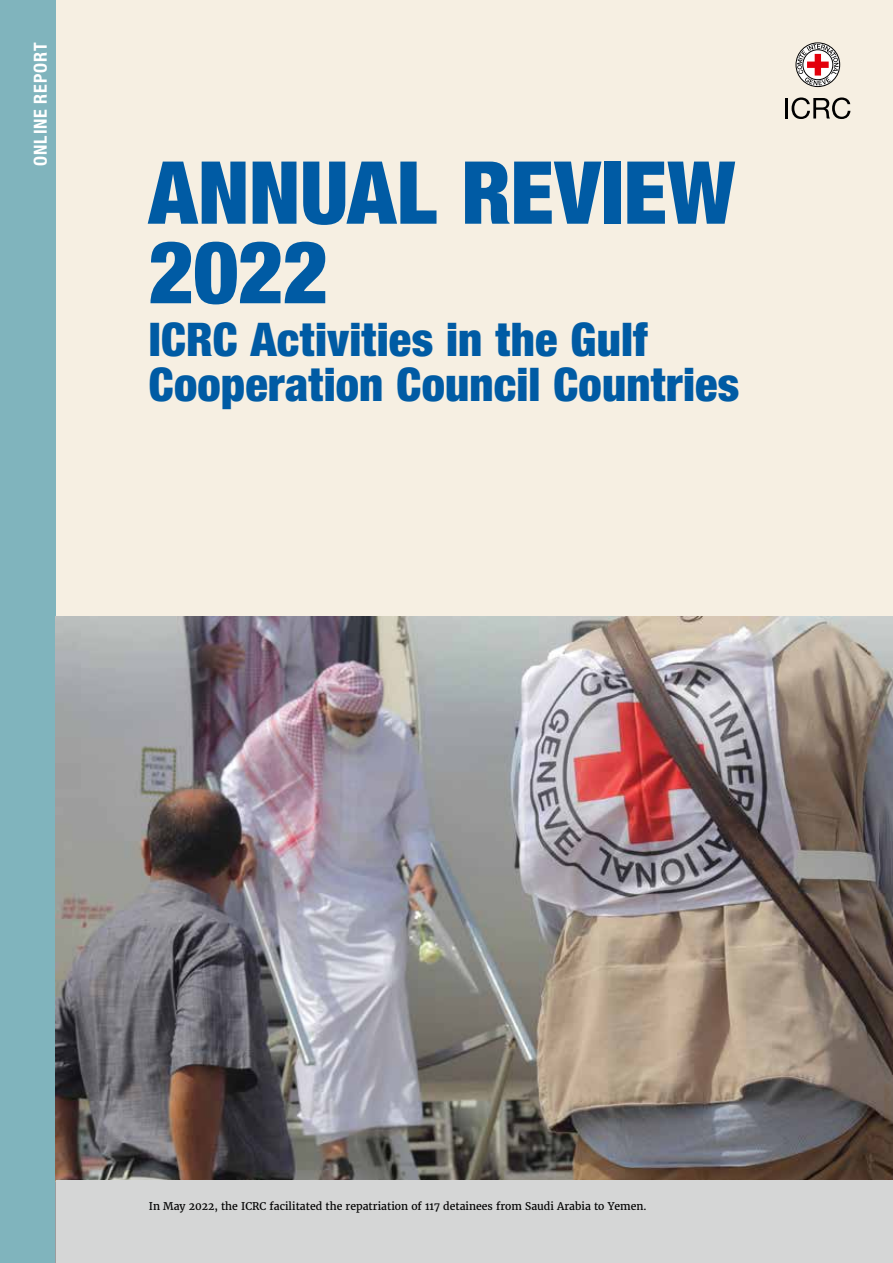
<style>
.page{position:relative;width:893px;height:1263px;background:#fff}
.page>*{position:absolute;margin:0;border:0;box-sizing:border-box;transform-origin:0 0}
.t1{font:900 condensed 87px/79.5px "Helvetica Neue LT Std";letter-spacing:-.005em;color:#005ba4}
.t2{font:900 condensed 46.5px/45px "Helvetica Neue LT Std";letter-spacing:.005em;color:#005ba4}
.t3{font:700 condensed 18px "Helvetica Neue LT Std";letter-spacing:.05em;color:#fff}
.t4{font:10.5px "Merriweather";color:#000}
</style>
<div class="page">
<div style="left:52px;top:0;width:841px;height:638px;background:#f6efe2"></div>
<div style="left:0;top:0;width:55px;height:1263px;background:#80b4bd"></div>
<div style="left:796px;top:43px;width:44px;height:44px;border:1px solid #000;border-radius:50%"></div>
<svg style="left:797px;top:44px;width:41px;height:41px;background:#c3a3a3"></svg>
<hr style="left:785px;top:98px;width:3px;height:21px;background:#000">
<svg style="left:792px;top:97px;width:58px;height:22px"></svg>
<img style="left:55px;top:617px;width:838px;height:564px">
<div style="left:57px;top:1180px;width:836px;height:83px;background:#d5d6d6"></div>
<h3 class="t3" style="left:29px;top:166px;width:125px;rotate:-90deg">ONLINE REPORT</h3>
<h1 class="t1" style="left:149px;top:152px;width:588px">ANNUAL REVIEW<br>2022</h1>
<h2 class="t2" style="left:149px;top:317px;width:592px">ICRC Activities in the Gulf<br>Cooperation Council Countries</h2>
<p class="t4" style="left:149px;top:1199px;width:499px">In May 2022, the ICRC facilitated the repatriation of 117 detainees from Saudi Arabia to Yemen.</p>
</div>
